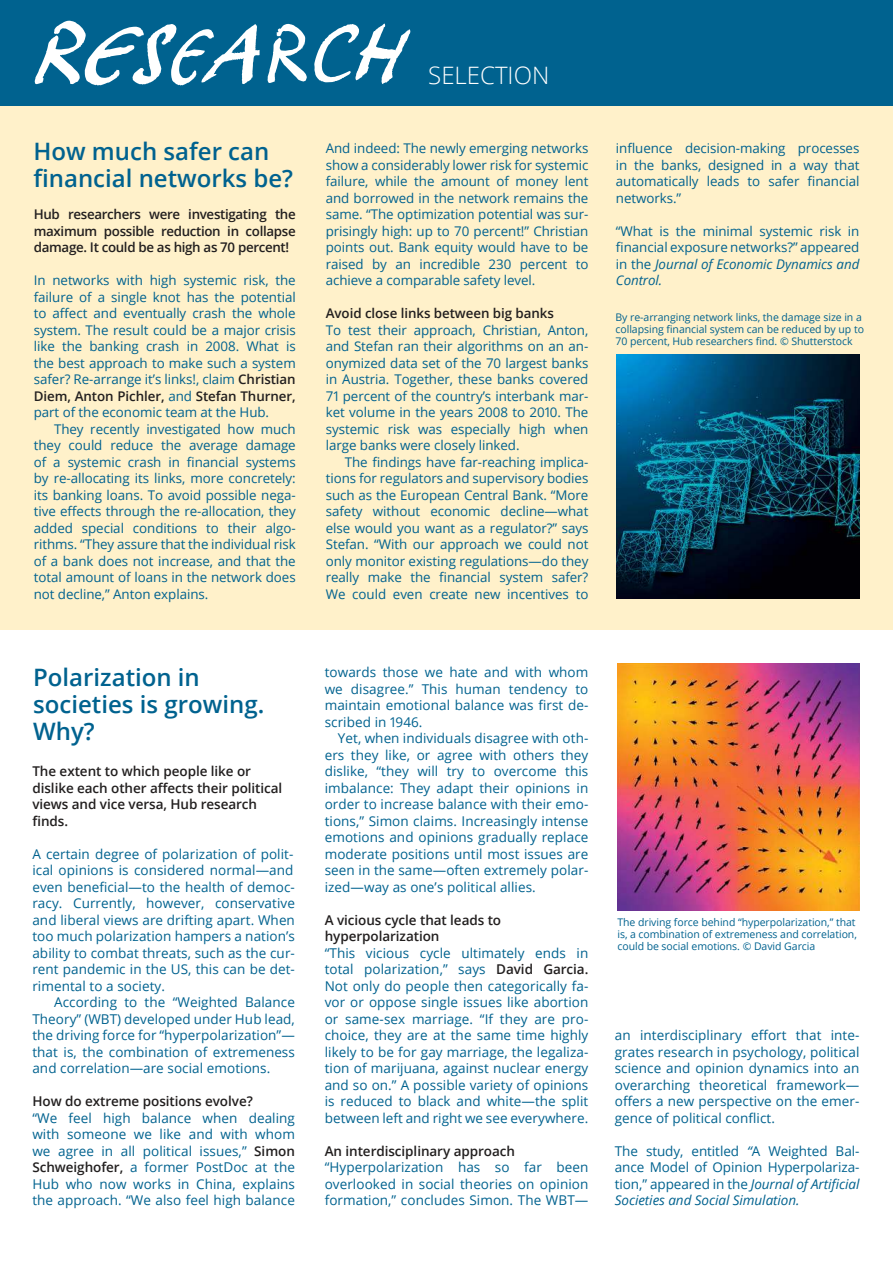
<style>
.page{position:relative;width:893px;height:1263px;background:#fff}
.page>*{position:absolute;margin:0;border:0;box-sizing:border-box;transform-origin:0 0}
.t1{font:600 24px/27px "Open Sans";color:#00628f}
.t2{font:300 24px "Open Sans";color:#fff}
.t3{font:13.5px/16.5px "Open Sans";letter-spacing:.005em;color:#00628f;text-align:justify}
.t4{font:600 13.5px/16.5px "Open Sans";letter-spacing:-.005em;color:#221f1f}
.t5{font:13.35px/16.5px "Open Sans";letter-spacing:-.005em;color:#00628f;text-align:justify}
.t6{font:600 13.35px/16.5px "Open Sans";letter-spacing:-.025em;color:#221f1f;text-align:justify}
.t7{font:600 13.35px "Open Sans";letter-spacing:-.005em;color:#221f1f}
.t8{font:10.5px/12px "Open Sans";letter-spacing:-.005em;color:#00628f}
.s1{font-weight:600;color:#221f1f}
.s2{font-style:italic}
</style>
<div class="page">
<div style="left:0;top:0;width:893px;height:629px;background:#fff1ca"></div>
<div style="left:0;top:0;width:893px;height:105px;background:#00628f"></div>
<svg style="left:267px;top:24px;width:40px;height:59px"></svg>
<svg style="left:314px;top:23px;width:96px;height:61px"></svg>
<svg style="left:34px;top:21px;width:226px;height:65px"></svg>
<img style="left:617px;top:664px;width:242px;height:246px">
<img style="left:617px;top:355px;width:242px;height:243px">
<h1 class="t1" style="left:33px;top:137px;width:261px">How much safer can financial networks be?</h1>
<p class="t6" style="left:34px;top:206px;width:263px">Hub researchers were investigating the maximum possible reduction in collapse damage. It could be as high as 70 percent!</p>
<p class="t5" style="left:34px;top:272px;width:263px">In networks with high systemic risk, the failure of a single knot has the potential to affect and eventually crash the whole system. The result could be a major crisis like the banking crash in 2008. What is the best approach to make such a system safer? Re-arrange it’s links!, claim <span class="s1">Christian Diem, Anton Pichler,</span> and <span class="s1">Stefan Thurner, </span>part of the economic team at the Hub.</p>
<p class="t5" style="left:34px;top:420px;width:263px;text-indent:20px">They recently investigated how much they could reduce the average damage of a systemic crash in financial systems by re-allocating its links, more concretely: its banking loans. To avoid possible nega&shy;tive effects through the re-allocation, they added special conditions to their algo&shy;rithms. “They assure that the individual risk of a bank does not increase, and that the total amount of loans in the network does not decline,” Anton explains.</p>
<h1 class="t1" style="left:33px;top:664px;width:233px">Polarization in societies is growing.<br>Why?</h1>
<p class="t4" style="left:32px;top:763px;width:251px">The extent to which people like or dislike each other affects their political views and vice versa, Hub research finds.</p>
<p class="t3" style="left:32px;top:845px;width:264px">A certain degree of polarization of polit&shy;ical opinions is considered normal—and even beneficial—to the health of democ&shy;racy. Currently, however, conservative and liberal views are drifting apart. When too much polarization hampers a nation’s ability to combat threats, such as the cur&shy;rent pandemic in the US, this can be det&shy;rimental to a society.</p>
<p class="t3" style="left:32px;top:994px;width:264px;text-indent:22px">According to the “Weighted Balance Theory” (WBT) developed under Hub lead, the driving force for “hyperpolarization”— that is, the combination of extremeness and correlation—are social emotions.</p>
<p class="t4" style="left:32px;top:1093px;width:222px">How do extreme positions evolve?</p>
<p class="t3" style="left:32px;top:1109px;width:264px">“We feel high balance when dealing with someone we like and with whom we agree in all political issues,” <span class="s1">Simon Schweighofer,</span> a former PostDoc at the Hub who now works in China, explains the approach. “We also feel high balance</p>
<h1 class="t2" style="left:428px;top:62px;width:123px">SELECTION</h1>
<p class="t5" style="left:326px;top:140px;width:264px">And indeed: The newly emerging networks show a considerably lower risk for systemic failure, while the amount of money lent and borrowed in the network remains the same. “The optimization potential was sur&shy;prisingly high: up to 70 percent!” Christian points out. Bank equity would have to be raised by an incredible 230 percent to achieve a comparable safety level.</p>
<p class="t7" style="left:326px;top:304px;width:230px">Avoid close links between big banks</p>
<p class="t5" style="left:326px;top:321px;width:264px">To test their approach, Christian, Anton, and Stefan ran their algorithms on an an&shy;onymized data set of the 70 largest banks in Austria. Together, these banks covered 71 percent of the country’s interbank mar&shy;ket volume in the years 2008 to 2010. The systemic risk was especially high when large banks were closely linked.</p>
<p class="t5" style="left:326px;top:453px;width:264px;text-indent:19px">The findings have far-reaching implica&shy;tions for regulators and supervisory bodies such as the European Central Bank. “More safety without economic decline—what else would you want as a regulator?” says Stefan. “With our approach we could not only monitor existing regulations—do they really make the financial system safer?<br>We could even create new incentives to</p>
<p class="t5" style="left:616px;top:140px;width:245px">influence decision-making processes in the banks, designed in a way that automatically leads to safer financial networks.”</p>
<p class="t5" style="left:616px;top:222px;width:245px">“What is the minimal systemic risk in financial exposure networks?” appeared in the <span class="s2">Journal of Economic Dynamics and Control.</span></p>
<p class="t8" style="left:615px;top:310px;width:250px">By re-arranging network links, the damage size in a collapsing financial system can be reduced by up to<br>70 percent, Hub researchers find. © Shutterstock</p>
<p class="t3" style="left:325px;top:664px;width:265px">towards those we hate and with whom we disagree.” This human tendency to maintain emotional balance was first de&shy;scribed in 1946.</p>
<p class="t3" style="left:325px;top:730px;width:265px;text-indent:13px">Yet, when individuals disagree with oth&shy;ers they like, or agree with others they dislike, “they will try to overcome this imbalance: They adapt their opinions in order to increase balance with their emo&shy;tions,” Simon claims. Increasingly intense emotions and opinions gradually replace moderate positions until most issues are seen in the same—often extremely polar&shy;ized—way as one’s political allies.</p>
<p class="t4" style="left:325px;top:911px;width:178px">A vicious cycle that leads to hyper polar ization</p>
<p class="t3" style="left:325px;top:946px;width:265px">“This vicious cycle ultimately ends in total polarization,” says <span class="s1">David Garcia.<br></span>Not only do people then categorically fa&shy;vor or oppose single issues like abortion or same-sex marriage. “If they are pro&shy;choice, they are at the same time highly likely to be for gay marriage, the legaliza&shy;tion of marijuana, against nuclear energy and so on.” A possible variety of opinions is reduced to black and white—the split between left and right we see everywhere.</p>
<p class="t4" style="left:325px;top:1142px;width:192px">An interdisciplinary approach</p>
<p class="t3" style="left:325px;top:1159px;width:265px">“Hyperpolarization has so far been overlooked in social theories on opinion formation,” concludes Simon. The WBT—</p>
<p class="t8" style="left:617px;top:915px;width:241px">The driving force behind “hyperpolarization,” that is, a combination of extremeness and correlation, could be social emotions. © David Garcia</p>
<p class="t3" style="left:615px;top:1027px;width:246px">an interdisciplinary effort that inte&shy;grates research in psychology, political science and opinion dynamics into an over arching theoretical framework— offers a new perspective on the emer&shy;gence of political conflict.</p>
<p class="t3" style="left:615px;top:1142px;width:246px">The study, entitled <span class="s2">“</span>A Weighted Bal&shy;ance Model of Opinion Hyperpolariza&shy;tion,” appeared in the <span class="s2">Journal of Artificial Societies and Social Simulation.</span></p>
</div>
